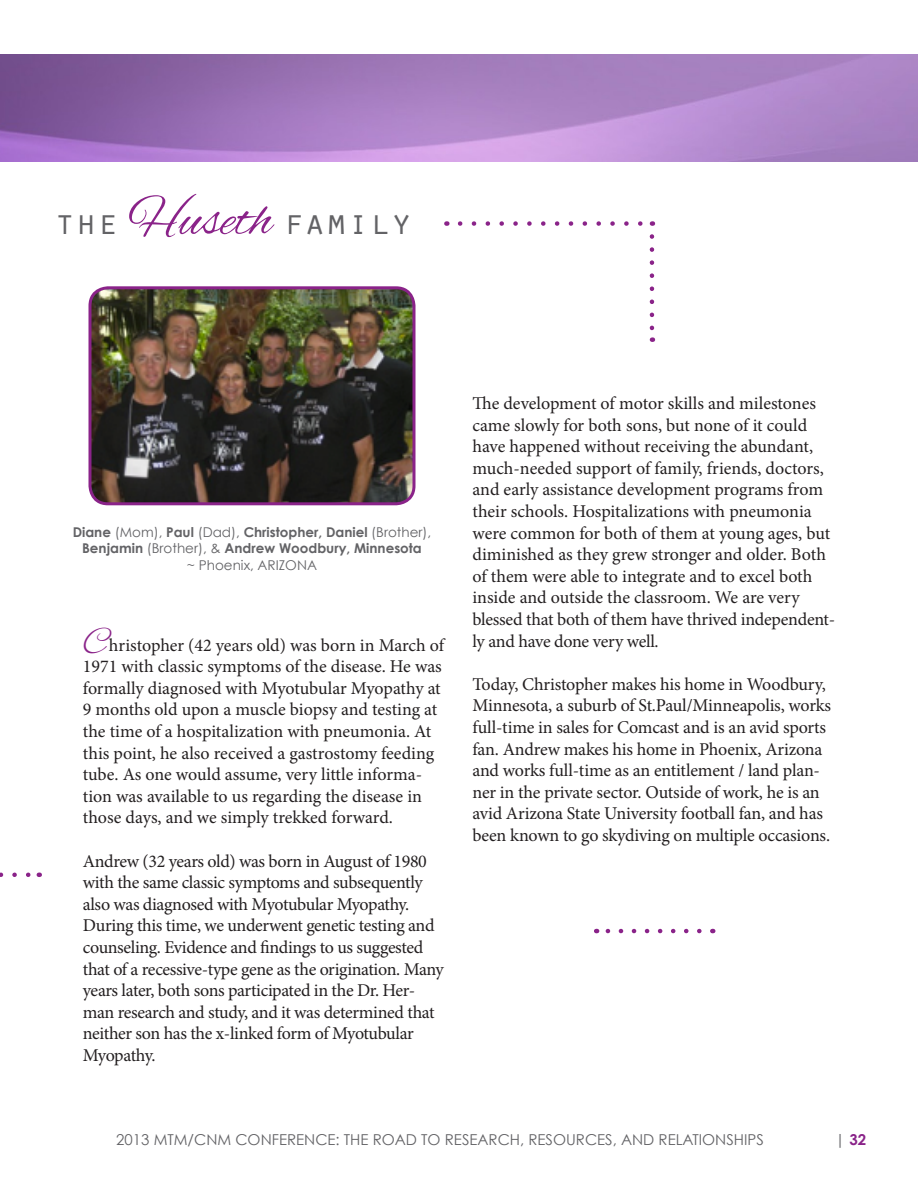
<style>
.page{position:relative;width:918px;height:1188px;background:#fff}
.page>*{position:absolute;margin:0;border:0;box-sizing:border-box;transform-origin:0 0}
.t1{font:36px "Orator Std";color:#636366}
.t2{font:18px/21.6px "Minion Pro";letter-spacing:-.01em;color:#231f20}
.t3{font:15px "Century Gothic";color:#636366}
.t4{font:700 15px "Century Gothic";color:#8a2389}
.t5{font:700 13.5px "Century Gothic";color:#636366}
.t6{font:13.5px "Century Gothic";color:#636366}
.s1{font-family:"Alex Brush";font-size:54px;color:#8a2389}
.s2{font-weight:400}
.s3{font-family:"Alex Brush";font-size:36px;color:#8a2389}
.s4{font-weight:400;color:#636366}
</style>
<div class="page">
<img style="left:0;top:54px;width:918px;height:108px">
<img style="left:92px;top:290px;width:320px;height:214px">
<div style="left:88px;top:286px;width:328px;height:219px;border:3px solid #8a2389;border-radius:18px"></div>
<svg style="left:0;top:873px;width:31px;height:4px"></svg>
<svg style="left:460px;top:221px;width:183px;height:5px"></svg>
<svg style="left:650px;top:236px;width:4px;height:106px"></svg>
<svg style="left:605px;top:929px;width:94px;height:4px"></svg>
<p class="t1" style="left:54px;top:196px;width:360px">the <span class="s1">Huseth</span> family</p>
<p class="t5" style="left:73px;top:524px;width:360px">Diane <span class="s2">(Mom),</span> Paul <span class="s2">(Dad),</span> Christopher, Daniel <span class="s2">(Brother),</span></p>
<p class="t5" style="left:82px;top:540px;width:341px">Benjamin <span class="s2">(Brother), &amp;</span> Andrew Woodbury, Minnesota</p>
<p class="t6" style="left:187px;top:556px;width:132px">~ Phoenix, ARIZONA</p>
<p class="t2" style="left:83px;top:634px;width:363px"><span class="s3">C</span>hristopher (42 years old) was born in March of 1971 with classic symptoms of the disease. He was formally diagnosed with Myotubular Myopathy at 9 months old upon a muscle biopsy and testing at the time of a hospitalization with pneumonia. At this point, he also received a gastrostomy feeding tube. As one would assume, very little informa&shy;tion was available to us regarding the disease in those days, and we simply trekked forward.</p>
<p class="t2" style="left:83px;top:850px;width:362px">Andrew (32 years old) was born in August of 1980 with the same classic symptoms and subsequently also was diagnosed with Myotubular Myopathy.<br>During this time, we underwent genetic testing and counseling. Evidence and findings to us suggested that of a recessive-type gene as the origination. Many years later, both sons participated in the Dr. Her&shy;man research and study, and it was determined that neither son has the x-linked form of Myotubular Myopathy.</p>
<p class="t2" style="left:472px;top:392px;width:359px">The development of motor skills and milestones came slowly for both sons, but none of it could have happened without receiving the abundant, much-needed support of family, friends, doctors, and early assistance development programs from their schools. Hospitalizations with pneumonia were common for both of them at young ages, but diminished as they grew stronger and older. Both of them were able to integrate and to excel both</p>
<p class="t2" style="left:472px;top:587px;width:364px">inside and outside the classroom. We are very blessed that both of them have thrived independent&shy;ly and have done very well.</p>
<p class="t2" style="left:472px;top:673px;width:360px">Today, Christopher makes his home in Woodbury, Minnesota, a suburb of St.Paul/Minneapolis, works full-time in sales for Comcast and is an avid sports fan. Andrew makes his home in Phoenix, Arizona and works full-time as an entitlement / land plan&shy;ner in the private sector. Outside of work, he is an avid Arizona State University football fan, and has been known to go skydiving on multiple occasions.</p>
<p class="t3" style="left:116px;top:1131px;width:649px">2013 MTM/CNM CONFERENCE: THE ROAD TO RESEARCH, RESOURCES, AND RELATIONSHIPS</p>
<p class="t4" style="left:835px;top:1130px;width:33px"><span class="s4">|</span> 32</p>
</div>
